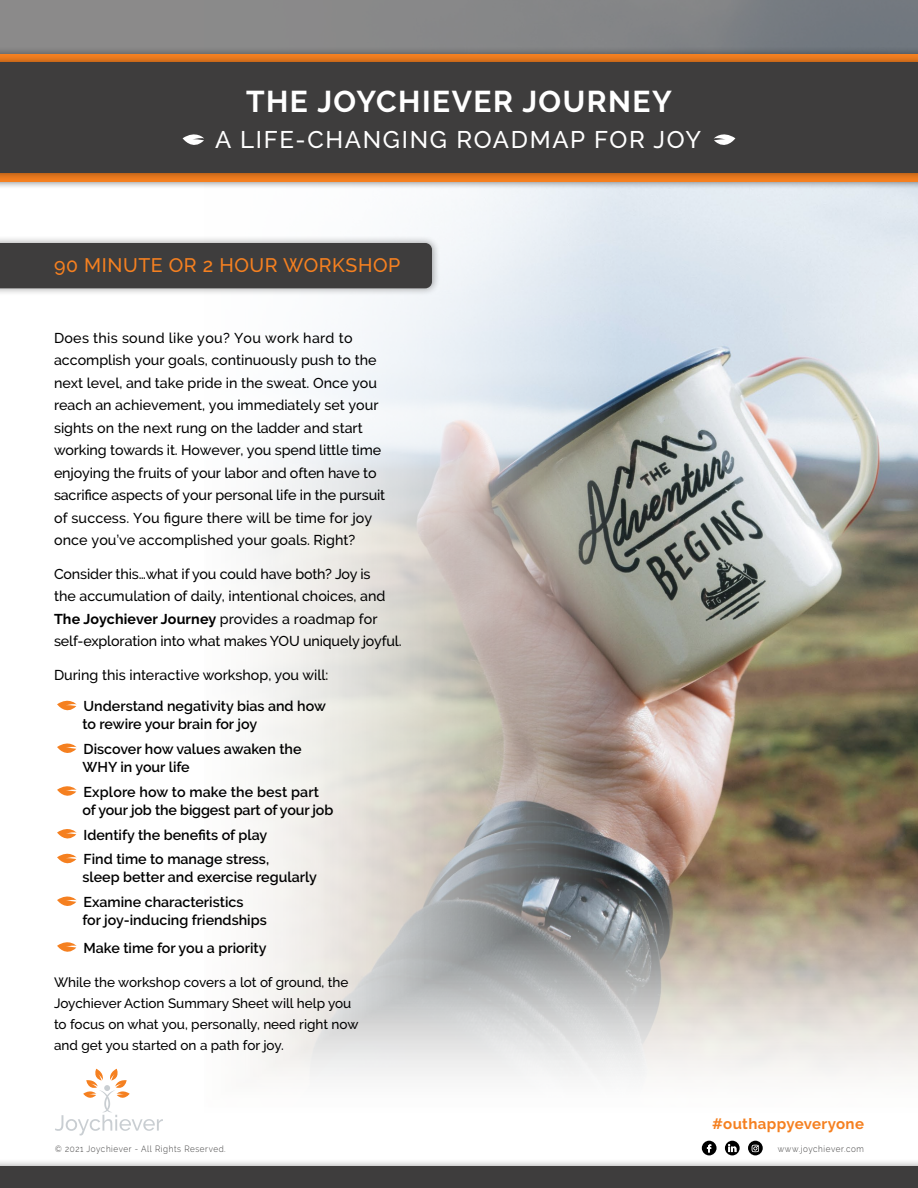
<style>
.page{position:relative;width:918px;height:1188px;background:#fff}
.page>*{position:absolute;margin:0;border:0;box-sizing:border-box;transform-origin:0 0}
.t1{font:700 30px "Raleway";letter-spacing:.05em;color:#fff}
.t2{font:500 24px "Raleway";letter-spacing:.07em;color:#fff}
.t3{font:500 19.5px "Raleway";letter-spacing:.03em;color:#f58020}
.t4{font:700 15px "Raleway";letter-spacing:.025em;color:#f58020}
.t5{font:500 14.25px/22.5px "Raleway";color:#000}
.t6{font:600 14.25px/18px "Raleway";color:#000}
.t7{font:500 13.5px/21px "Raleway";color:#000}
.t8{font:300 9px "Raleway";letter-spacing:.075em;color:#3e3d3d;scale:.9 1}
.s1{font-weight:700}
</style>
<div class="page">
<img style="left:258px;top:190px;width:660px;height:966px">
<div style="left:0;top:0;width:918px;height:181px;background:linear-gradient(to right,#918e8d,#777b81)"></div>
<div style="left:0;top:46px;width:918px;height:144px;background:#000;opacity:.4"></div>
<div style="left:0;top:1158px;width:918px;height:30px;background:#000;opacity:.4"></div>
<div style="left:0;top:1166px;width:918px;height:22px;background:#3e3d3d"></div>
<svg style="left:57px;top:700px;width:20px;height:11px"></svg>
<svg style="left:57px;top:743px;width:20px;height:10px"></svg>
<svg style="left:57px;top:786px;width:20px;height:10px"></svg>
<svg style="left:57px;top:829px;width:20px;height:10px"></svg>
<svg style="left:57px;top:853px;width:20px;height:11px"></svg>
<svg style="left:57px;top:896px;width:20px;height:10px"></svg>
<svg style="left:57px;top:942px;width:20px;height:10px"></svg>
<svg style="left:702px;top:1141px;width:15px;height:14px"></svg>
<svg style="left:725px;top:1141px;width:15px;height:14px"></svg>
<svg style="left:748px;top:1141px;width:15px;height:14px"></svg>
<svg style="left:55px;top:1069px;width:108px;height:66px"></svg>
<div style="left:0;top:55px;width:918px;height:126px;background:#000;opacity:.4"></div>
<div style="left:0;top:63px;width:918px;height:110px;background:#3e3d3d"></div>
<svg style="left:183px;top:134px;width:21px;height:11px"></svg>
<svg style="left:714px;top:134px;width:21px;height:11px"></svg>
<div style="left:0;top:235px;width:440px;height:61px;background:#000;opacity:.4"></div>
<div style="left:0;top:243px;width:432px;height:45px;background:#3e3d3d"></div>
<h1 class="t1" style="left:246px;top:84px;width:427px">THE JOYCHIEVER JOURNEY</h1>
<h2 class="t2" style="left:215px;top:126px;width:487px">A LIFE-CHANGING ROADMAP FOR JOY</h2>
<h3 class="t3" style="left:54px;top:254px;width:348px">90 MINUTE OR 2 HOUR WORKSHOP</h3>
<p class="t5" style="left:54px;top:327px;width:333px">Does this sound like you? You work hard to accomplish your goals, continuously push to the next level, and take pride in the sweat. Once you reach an achievement, you immediately set your sights on the next rung on the ladder and start working towards it. However, you spend little time enjoying the fruits of your labor and often have to sacrifice aspects of your personal life in the pursuit of success. You figure there will be time for joy once you’ve accomplished your goals. Right?</p>
<p class="t5" style="left:54px;top:563px;width:349px">Consider this…what if you could have both? Joy is<br>the accumulation of daily, intentional choices, and <span class="s1">The Joychiever Journey</span> provides a roadmap for self-exploration into what makes YOU uniquely joyful.</p>
<p class="t5" style="left:54px;top:664px;width:276px">During this interactive workshop, you will:</p>
<p class="t6" style="left:82px;top:697px;width:245px">Understand negativity bias and how to rewire your brain for joy</p>
<p class="t6" style="left:82px;top:740px;width:221px">Discover how values awaken the<br>WHY in your life</p>
<p class="t6" style="left:83px;top:783px;width:252px">Explore how to make the best part of your job the biggest part of your job</p>
<p class="t6" style="left:84px;top:822px;width:187px;line-height:24.8px">Identify the benefits of play<br>Find time to manage stress,</p>
<p class="t6" style="left:82px;top:865px;width:236px;line-height:24.8px">sleep better and exercise regularly<br>Examine characteristics</p>
<p class="t6" style="left:82px;top:906px;width:186px;line-height:27.8px">for joy-inducing friendships<br>Make time for you a priority</p>
<p class="t7" style="left:54px;top:972px;width:306px">While the workshop covers a lot of ground, the Joychiever Action Summary Sheet will help you to focus on what you, personally, need right now and get you started on a path for joy.</p>
<p class="t4" style="left:712px;top:1115px;width:153px">#outhappyeveryone</p>
<p class="t8" style="left:55px;top:1144px;width:191px">© 2021 Joychiever - All Rights Reserved.</p>
<p class="t8" style="left:778px;top:1144px;width:97px">www.joychiever.com</p>
</div>
